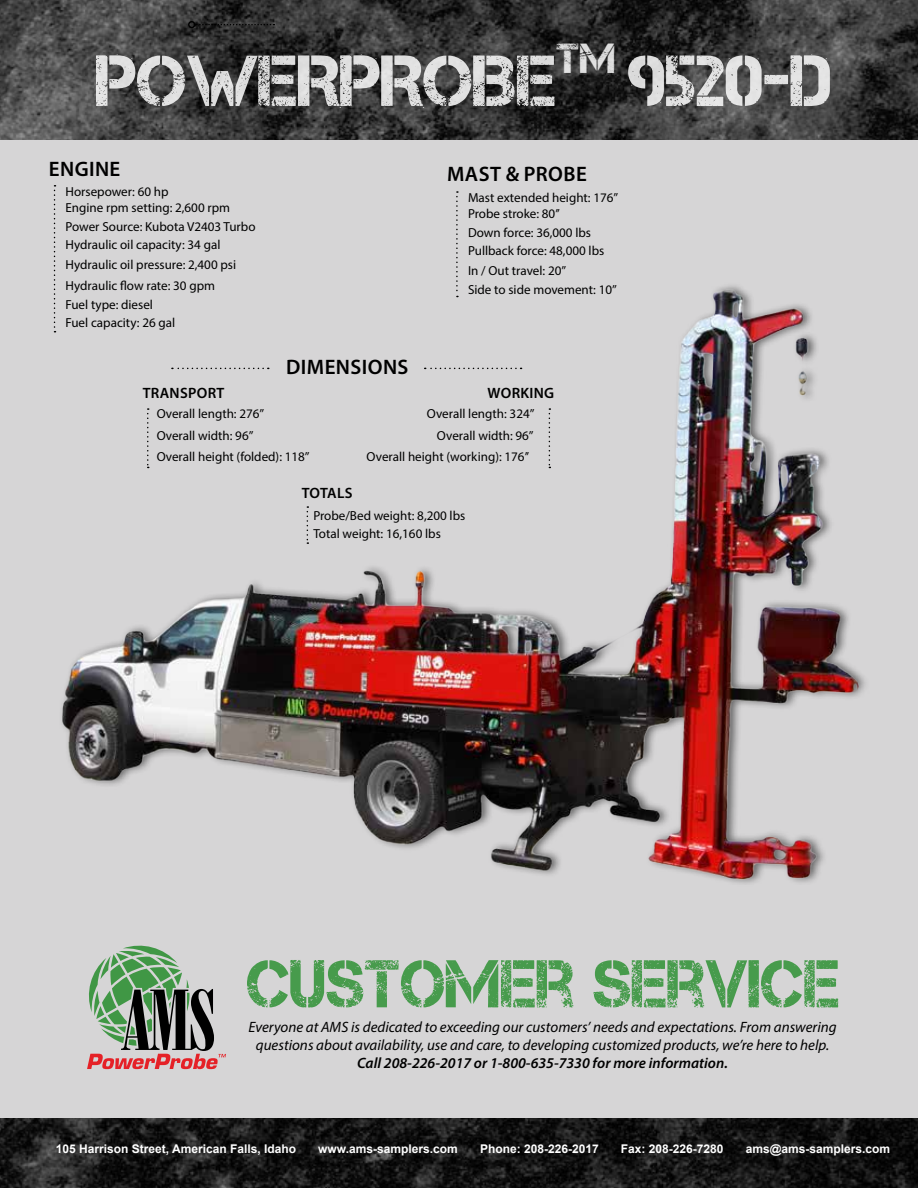
<style>
.page{position:relative;width:918px;height:1188px;background:#fff}
.page>*{position:absolute;margin:0;border:0;box-sizing:border-box;transform-origin:0 0}
.t1{font:72px "Captureit";color:#fff}
.t2{font:42px "Captureit";color:#fff}
.t3{font:600 21px "Myriad Pro";letter-spacing:.02em;color:#000}
.t4{font:italic 15px/18px "Myriad Pro";color:#000;text-align:center}
.t5{font:italic 600 15px "Myriad Pro";color:#000}
.t6{font:600 15px "Myriad Pro";letter-spacing:.02em;color:#000}
.t7{font:13.05px/16.4px "Myriad Pro";color:#000}
.t8{font:700 12px "Arial";color:#fff}
</style>
<div class="page">
<img style="left:0;top:0;width:918px;height:1188px">
<div style="left:0;top:140px;width:918px;height:978px;background:#d6d5d6"></div>
<img style="left:53px;top:279px;width:813px;height:605px">
<svg style="left:195px;top:24px;width:79px;height:1px"></svg>
<div style="left:188px;top:21px;width:7px;height:7px;border:1px solid #000;border-radius:50%"></div>
<svg style="left:54px;top:185px;width:2px;height:147px"></svg>
<svg style="left:456px;top:191px;width:2px;height:106px"></svg>
<svg style="left:147px;top:408px;width:2px;height:60px"></svg>
<svg style="left:307px;top:506px;width:1px;height:38px"></svg>
<svg style="left:172px;top:368px;width:97px;height:1px"></svg>
<svg style="left:425px;top:368px;width:97px;height:1px"></svg>
<svg style="left:549px;top:408px;width:1px;height:60px"></svg>
<svg style="left:87px;top:945px;width:139px;height:124px"></svg>
<svg style="left:247px;top:960px;width:591px;height:47px"></svg>
<h1 class="t1" style="left:96px;top:41px;width:462px">POWERPROBE</h1>
<h2 class="t2" style="left:557px;top:35px;width:61px">TM</h2>
<h1 class="t1" style="left:628px;top:41px;width:206px">9520-D</h1>
<h3 class="t3" style="left:49px;top:155px;width:73px">ENGINE</h3>
<p class="t7" style="left:66px;top:183px;width:166px">Horsepower: 60 hp<br>Engine rpm setting: 2,600 rpm</p>
<p class="t7" style="left:66px;top:218px;width:192px">Power Source: Kubota V2403 Turbo</p>
<p class="t7" style="left:66px;top:234px;width:172px;line-height:20.2px">Hydraulic oil capacity: 34 gal<br>Hydraulic oil pressure: 2,400 psi</p>
<p class="t7" style="left:66px;top:277px;width:151px">Hydraulic flow rate: 30 gpm</p>
<p class="t7" style="left:66px;top:297px;width:89px">Fuel type: diesel</p>
<p class="t7" style="left:66px;top:315px;width:111px">Fuel capacity: 26 gal</p>
<p class="t6" style="left:143px;top:383px;width:83px">TRANSPORT</p>
<h3 class="t3" style="left:286px;top:354px;width:124px">DIMENSIONS</h3>
<h3 class="t3" style="left:447px;top:161px;width:141px">MAST &amp; PROBE</h3>
<p class="t7" style="left:468px;top:189px;width:152px">Mast extended height: 176’’<br>Probe stroke: 80’’</p>
<p class="t7" style="left:468px;top:224px;width:138px;line-height:17.9px">Down force: 36,000 lbs<br>Pullback force: 48,000 lbs</p>
<p class="t7" style="left:468px;top:261px;width:150px;line-height:18.6px">In / Out travel: 20’’<br>Side to side movement: 10’’</p>
<p class="t6" style="left:488px;top:383px;width:68px">WORKING</p>
<p class="t7" style="left:157px;top:406px;width:109px">Overall length: 276’’</p>
<p class="t7" style="left:427px;top:406px;width:109px">Overall length: 324’’</p>
<p class="t7" style="left:157px;top:427px;width:98px">Overall width: 96’’</p>
<p class="t7" style="left:437px;top:427px;width:98px">Overall width: 96’’</p>
<p class="t7" style="left:157px;top:449px;width:154px">Overall height (folded): 118’’</p>
<p class="t7" style="left:367px;top:449px;width:164px">Overall height (working): 176’’</p>
<p class="t6" style="left:302px;top:484px;width:52px">TOTALS</p>
<p class="t7" style="left:313px;top:507px;width:154px">Probe/Bed weight: 8,200 lbs</p>
<p class="t7" style="left:313px;top:526px;width:129px">Total weight: 16,160 lbs</p>
<p class="t4" style="left:249px;top:1018px;width:590px">Everyone at AMS is dedicated to exceeding our customers’ needs and expectations. From answering questions about availability, use and care, to developing customized products, we’re here to help.</p>
<p class="t5" style="left:357px;top:1054px;width:372px">Call 208-226-2017 or 1-800-635-7330 for more information.</p>
<p class="t8" style="left:56px;top:1141px;width:242px">105 Harrison Street, American Falls, Idaho</p>
<p class="t8" style="left:318px;top:1141px;width:141px">www.ams-samplers.com</p>
<p class="t8" style="left:480px;top:1141px;width:120px">Phone: 208-226-2017</p>
<p class="t8" style="left:621px;top:1141px;width:104px">Fax: 208-226-7280</p>
<p class="t8" style="left:746px;top:1141px;width:146px">ams@ams-samplers.com</p>
</div>
